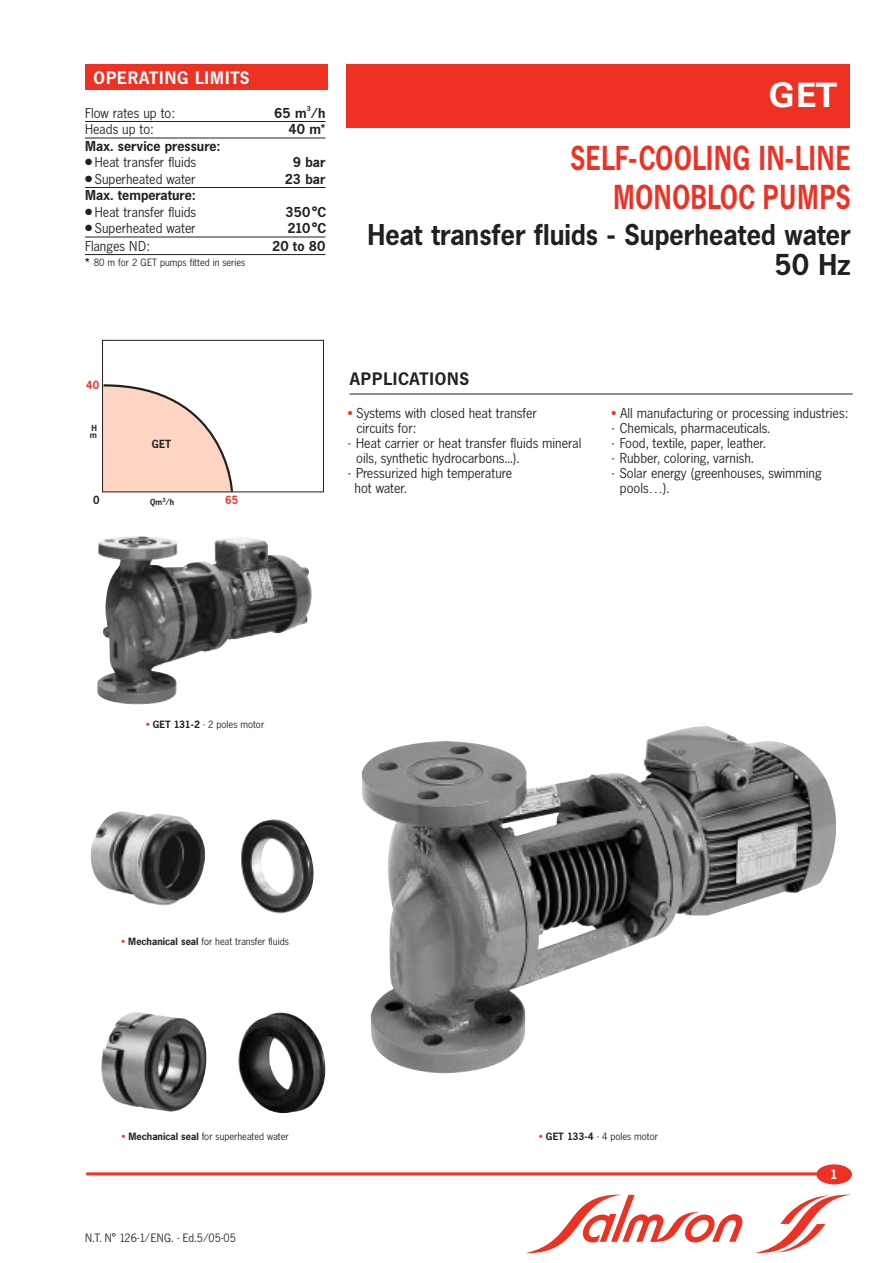
<style>
.page{position:relative;width:893px;height:1263px;background:#fff}
.page>*{position:absolute;margin:0;border:0;box-sizing:border-box;transform-origin:0 0}
.t1{font:700 34.5px/39.3px "News Gothic BQ";letter-spacing:.02em;color:#ee3123;text-align:right;scale:.8 1}
.t2{font:700 34.5px "Univers BQ";color:#fff}
.t3{font:700 30px/30px "News Gothic BQ";color:#231f1f;text-align:right;scale:.95 1}
.t4{font:700 18px "News Gothic BQ";letter-spacing:.045em;color:#fff}
.t5{font:700 18px "News Gothic BQ";letter-spacing:.045em;color:#231f1f}
.t6{font:14.25px/14.9px "News Gothic BQ";color:#231f1f}
.t7{font:700 14.25px "News Gothic BQ";color:#231f1f}
.t8{font:700 13.5px "News Gothic BQ";color:#fff}
.t9{font:12px "News Gothic BQ";color:#231f1f}
.t10{font:700 11.7px "News Gothic BQ";color:#ee3123;scale:.95 1}
.t11{font:700 11.7px "News Gothic BQ";color:#231f1f;scale:.95 1}
.t12{font:10.5px "News Gothic BQ";color:#231f1f}
.t13{font:700 8.85px "News Gothic BQ";color:#231f1f;scale:.95 1}
.t14{font:700 8.85px/7.4px "News Gothic BQ";color:#231f1f}
.t15{font:700 7.2px "News Gothic BQ";color:#231f1f}
.s1{font-weight:700;font-size:14.25px}
.s2{font-weight:700;color:#ee3123}
.s3{font-weight:700}
</style>
<div class="page">
<hr style="left:86px;top:1172px;width:741px;height:3px;background:#ee3123">
<div style="left:816px;top:1164px;width:35px;height:20px;background:#ee3123;border-radius:50%"></div>
<svg style="left:755px;top:1195px;width:94px;height:58px"></svg>
<svg style="left:526px;top:1195px;width:216px;height:58px"></svg>
<hr style="left:85px;top:121px;width:240px;height:1px;background:#231f1f">
<hr style="left:85px;top:138px;width:240px;height:1px;background:#231f1f">
<hr style="left:85px;top:187px;width:240px;height:1px;background:#231f1f">
<hr style="left:85px;top:237px;width:240px;height:1px;background:#231f1f">
<hr style="left:85px;top:254px;width:240px;height:1px;background:#231f1f">
<div style="left:347px;top:64px;width:502px;height:64px;background:#ee3123"></div>
<div style="left:85px;top:64px;width:242px;height:25px;background:#ee3123"></div>
<svg style="left:102px;top:384px;width:132px;height:109px"></svg>
<div style="left:102px;top:340px;width:222px;height:152px;border:1px solid #231f1f"></div>
<img style="left:97px;top:536px;width:215px;height:169px">
<img style="left:90px;top:811px;width:224px;height:103px">
<img style="left:101px;top:1012px;width:225px;height:102px">
<img style="left:362px;top:726px;width:475px;height:348px">
<hr style="left:349px;top:394px;width:503px;height:1px;background:#231f1f">
<p class="t4" style="left:94px;top:72px;width:158px">OPERATING LIMITS</p>
<p class="t15" style="left:307px;top:106px;width:6px">3</p>
<p class="t6" style="left:85px;top:107px;width:91px">Flow rates up to:</p>
<p class="t7" style="left:274px;top:108px;width:53px">65 m /h</p>
<p class="t6" style="left:85px;top:123px;width:70px">Heads up to:</p>
<p class="t7" style="left:288px;top:125px;width:38px">40 m*</p>
<p class="t7" style="left:85px;top:141px;width:136px">Max. service pressure:</p>
<p class="t6" style="left:85px;top:156px;width:113px">● Heat transfer fluids</p>
<p class="t7" style="left:293px;top:158px;width:34px">9 bar</p>
<p class="t6" style="left:85px;top:173px;width:112px">● Superheated water</p>
<p class="t7" style="left:285px;top:174px;width:42px">23 bar</p>
<p class="t7" style="left:85px;top:191px;width:112px">Max. temperature:</p>
<p class="t6" style="left:85px;top:206px;width:113px">● Heat transfer fluids</p>
<p class="t7" style="left:285px;top:207px;width:42px">350°C</p>
<p class="t6" style="left:85px;top:222px;width:112px">● Superheated water</p>
<p class="t7" style="left:287px;top:224px;width:40px">210°C</p>
<p class="t6" style="left:85px;top:240px;width:66px">Flanges ND:</p>
<p class="t7" style="left:272px;top:241px;width:55px">20 to 80</p>
<p class="t12" style="left:85px;top:259px;width:162px"><span class="s1">*</span> 80 m for 2 GET pumps fitted in series</p>
<h1 class="t2" style="left:768px;top:83px;width:70px">GET</h1>
<h1 class="t1" style="left:570px;top:142px;width:352px">SELF-COOLING IN-LINE<br>MONOBLOC PUMPS</h1>
<h2 class="t3" style="left:367px;top:222px;width:510px">Heat transfer fluids - Superheated water<br>50 Hz</h2>
<p class="t10" style="left:86px;top:381px;width:15px">40</p>
<p class="t14" style="left:90px;top:425px;width:9px">H m</p>
<p class="t11" style="left:152px;top:440px;width:22px">GET</p>
<p class="t11" style="left:93px;top:496px;width:8px">0</p>
<p class="t10" style="left:225px;top:496px;width:15px">65</p>
<p class="t13" style="left:150px;top:499px;width:27px">Qm<sup>3</sup>/h</p>
<p class="t5" style="left:349px;top:373px;width:121px">APPLICATIONS</p>
<p class="t6" style="left:356px;top:407px;width:182px;text-indent:-9px"><span class="s2">•</span> Systems with closed heat transfer circuits for:</p>
<p class="t6" style="left:356px;top:437px;width:227px;text-indent:-8px">- Heat carrier or heat transfer fluids mineral oils, synthetic hydrocarbons...).</p>
<p class="t6" style="left:354px;top:467px;width:159px;text-indent:-7px">- Pressurized high temperature hot water.</p>
<p class="t6" style="left:611px;top:407px;width:238px"><span class="s2">•</span> All manufacturing or processing industries:</p>
<p class="t6" style="left:611px;top:422px;width:160px">- Chemicals, pharmaceuticals.</p>
<p class="t6" style="left:611px;top:437px;width:156px">- Food, textile, paper, leather.</p>
<p class="t6" style="left:611px;top:452px;width:144px">- Rubber, coloring, varnish.</p>
<p class="t6" style="left:620px;top:467px;width:203px;text-indent:-8px">- Solar energy (greenhouses, swimming pools…).</p>
<p class="t12" style="left:146px;top:721px;width:119px"><span class="s2">•</span> <span class="s3">GET 131-2</span> - 2 poles motor</p>
<p class="t12" style="left:122px;top:938px;width:169px"><span class="s2">•</span> <span class="s3">Mechanical seal</span> for heat transfer fluids</p>
<p class="t12" style="left:122px;top:1133px;width:168px"><span class="s2">•</span> <span class="s3">Mechanical seal</span> for superheated water</p>
<p class="t9" style="left:85px;top:1234px;width:152px">N.T. N° 126-1/ENG. - Ed.5/05-05</p>
<p class="t12" style="left:539px;top:1133px;width:120px"><span class="s2">•</span> <span class="s3">GET 133-4</span> - 4 poles motor</p>
<p class="t8" style="left:830px;top:1170px;width:9px">1</p>
</div>
